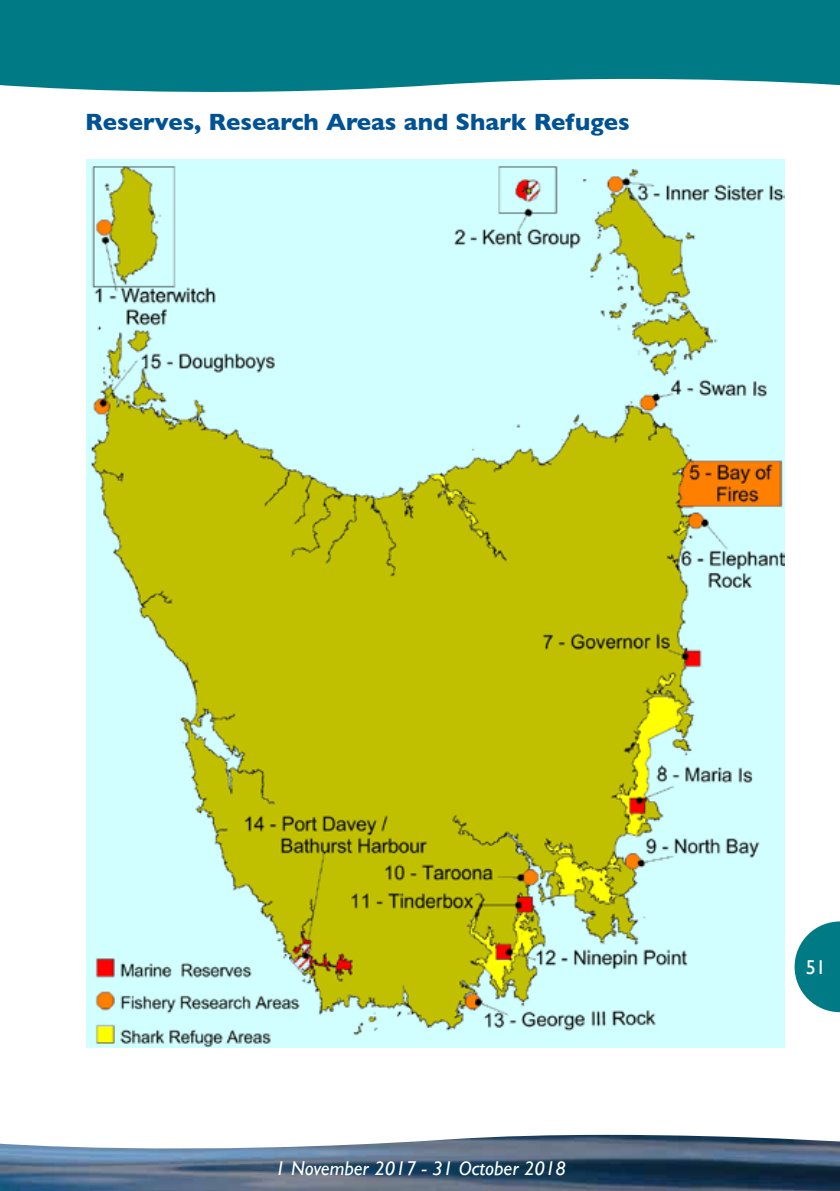
<style>
.page{position:relative;width:840px;height:1191px;background:#fff}
.page>*{position:absolute;margin:0;border:0;box-sizing:border-box;transform-origin:0 0}
.t1{font:700 24px "Gill Sans";color:#005295}
.t2{font:italic 20px "Gill Sans";color:#fff}
.t3{font:20px "Gill Sans";color:#fff}
</style>
<div class="page">
<img style="left:86px;top:160px;width:697px;height:887px">
<img style="left:0;top:1134px;width:839px;height:57px">
<svg style="left:0;top:0;width:839px;height:92px;background:#12848d"></svg>
<svg style="left:794px;top:921px;width:45px;height:91px"></svg>
<p class="t1" style="left:85px;top:103px;width:546px">Reserves, Research Areas and Shark Refuges</p>
<p class="t2" style="left:275px;top:1157px;width:292px">1 November 2017 - 31 October 2018</p>
<p class="t3" style="left:805px;top:955px;width:21px">51</p>
</div>
